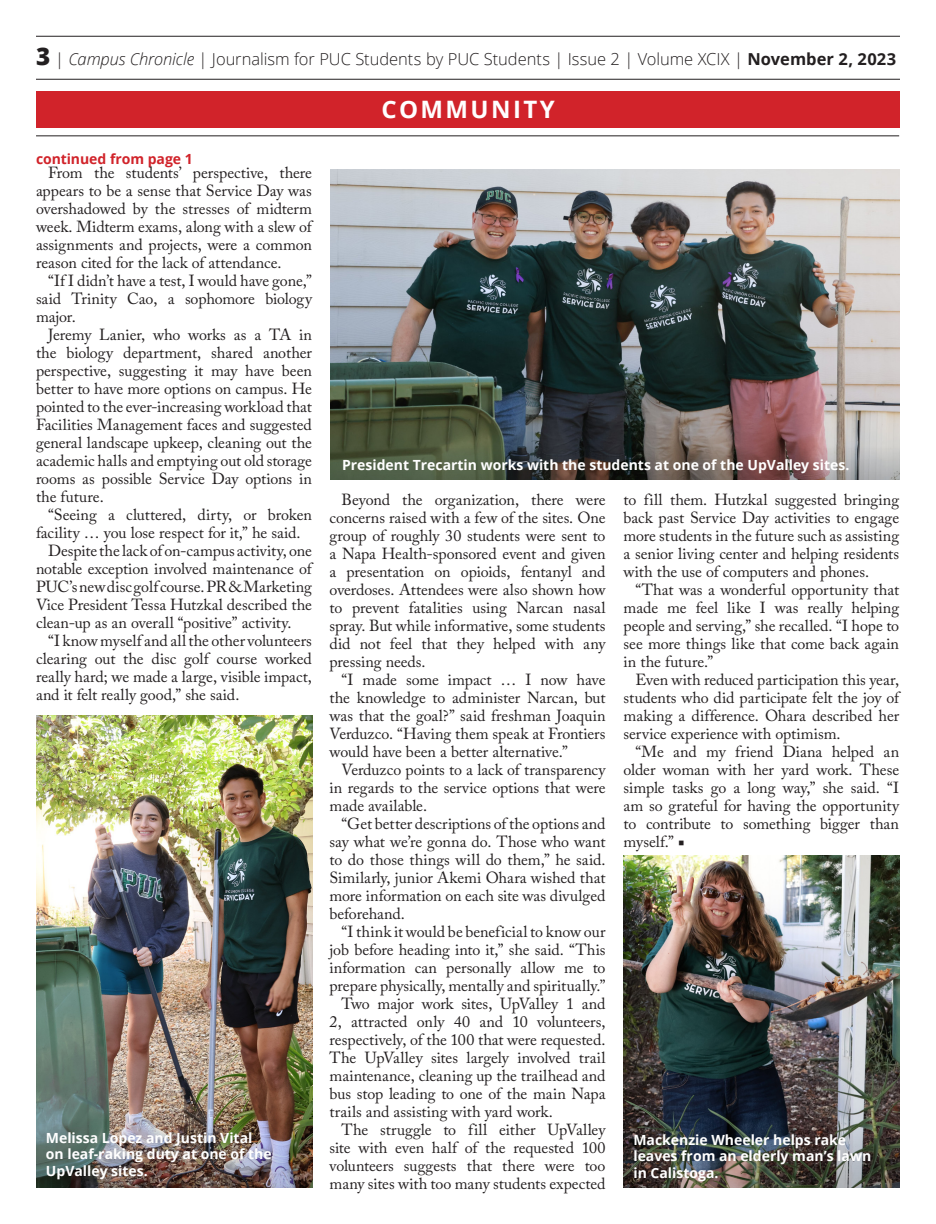
<style>
.page{position:relative;width:936px;height:1224px;background:#fff}
.page>*{position:absolute;margin:0;border:0;box-sizing:border-box;transform-origin:0 0}
.Bar_Headings{font:700 24px "Open Sans";letter-spacing:.1em;color:#fff}
.t1{font:300 16.5px "Open Sans";color:#231f20}
.Body_Copy{font:16px/18px "Adobe Caslon Pro";letter-spacing:-.005em;color:#231f20;text-align:justify}
.caption_white{font:700 14px/16.8px "Open Sans";color:#fff}
.Continued{font:700 14px "Open Sans";letter-spacing:-.005em;color:#d1232a}
.s1{font-weight:800;font-size:24.3px}
.s2{font-style:italic}
.s3{font-weight:700}
.s4{font-family:"Minion Pro"}
</style>
<div class="page">
<hr style="left:36px;top:79px;width:864px;height:1px;background:#231f20">
<hr style="left:36px;top:36px;width:864px;height:1px;background:#231f20">
<hr style="left:36px;top:136px;width:863px;height:1px;background:#231f20">
<div style="left:36px;top:91px;width:864px;height:36px;background:#d1232a"></div>
<img style="left:36px;top:715px;width:276px;height:379px">
<img style="left:331px;top:169px;width:569px;height:311px">
<img style="left:624px;top:855px;width:276px;height:248px">
<img style="left:331px;top:433px;width:569px;height:46px">
<img style="left:624px;top:1103px;width:276px;height:85px">
<img style="left:36px;top:1094px;width:276px;height:94px">
<p class="t1" style="left:36px;top:47px;width:862px"><span class="s1">3</span> | <span class="s2">Campus Chronicle</span> | Journalism for PUC Students by PUC Students | Issue 2 | Volume XCIX | <span class="s3">November 2, 2023</span></p>
<p class="Bar_Headings" style="left:381px;top:93px;width:175px">COMMUNITY</p>
<p class="Continued" style="left:36px;top:149px;width:158px">continued from page 1</p>
<p class="Body_Copy" style="left:36px;top:164px;width:277px;text-indent:12px">From the students’ perspective, there appears to be a sense that Service Day was overshadowed by the stresses of midterm week. Midterm exams, along with a slew of assignments and projects, were a common reason cited for the lack of attendance.</p>
<p class="Body_Copy" style="left:36px;top:272px;width:278px;text-indent:12px">“If I didn’t have a test, I would have gone,” said Trinity Cao, a sophomore biology major.</p>
<p class="Body_Copy" style="left:36px;top:326px;width:278px;text-indent:12px">Jeremy Lanier, who works as a TA in the biology department, shared another perspective, suggesting it may have been better to have more options on campus. He pointed to the ever-increasing workload that Facilities Management faces and suggested general landscape upkeep, cleaning out the academic halls and emptying out old storage rooms as possible Service Day options in the future.</p>
<p class="Body_Copy" style="left:36px;top:506px;width:277px;text-indent:12px">“Seeing a cluttered, dirty, or broken facility … you lose respect for it,” he said.</p>
<p class="Body_Copy" style="left:36px;top:542px;width:277px;text-indent:12px">Despite the lack of on-campus activity, one notable exception involved maintenance of PUC’s new disc golf course. PR &amp; Marketing Vice President Tessa Hutzkal described the clean-up as an overall “positive” activity.</p>
<p class="Body_Copy" style="left:36px;top:632px;width:277px;text-indent:12px">“I know myself and all the other volunteers clearing out the disc golf course worked really hard; we made a large, visible impact, and it felt really good,” she said.</p>
<p class="caption_white" style="left:342px;top:457px;width:509px">President Trecartin works with the students at one of the UpValley sites.</p>
<p class="Body_Copy" style="left:330px;top:490px;width:278px;text-indent:12px">Beyond the organization, there were concerns raised with a few of the sites. One group of roughly 30 students were sent to a Napa Health-sponsored event and given a presentation on opioids, fentanyl and overdoses. Attendees were also shown how to prevent fatalities using Narcan nasal spray. But while informative, some students did not feel that they helped with any pressing needs.</p>
<p class="Body_Copy" style="left:330px;top:670px;width:277px;text-indent:12px">“I made some impact … I now have the knowledge to administer Narcan, but was that the goal?” said freshman Joaquin Verduzco. “Having them speak at Frontiers would have been a better alternative.”</p>
<p class="Body_Copy" style="left:330px;top:760px;width:278px;text-indent:12px">Verduzco points to a lack of transparency in regards to the service options that were made available.</p>
<p class="Body_Copy" style="left:330px;top:814px;width:278px;text-indent:12px">“Get better descriptions of the options and say what we’re gonna do. Those who want to do those things will do them,” he said.<br>Similarly, junior Akemi Ohara wished that more information on each site was divulged beforehand.</p>
<p class="Body_Copy" style="left:330px;top:922px;width:278px;text-indent:12px">“I think it would be beneficial to know our job before heading into it,” she said. “This information can personally allow me to prepare physically, mentally and spiritually.”</p>
<p class="Body_Copy" style="left:330px;top:994px;width:278px;text-indent:12px">Two major work sites, UpValley 1 and 2, attracted only 40 and 10 volunteers, respectively, of the 100 that were requested.<br>The UpValley sites largely involved trail maintenance, cleaning up the trailhead and bus stop leading to one of the main Napa trails and assisting with yard work.</p>
<p class="Body_Copy" style="left:330px;top:1120px;width:277px;text-indent:12px">The struggle to fill either UpValley site with even half of the requested 100 volunteers suggests that there were too many sites with too many students expected</p>
<p class="Body_Copy" style="left:624px;top:490px;width:277px">to fill them. Hutzkal suggested bringing back past Service Day activities to engage more students in the future such as assisting a senior living center and helping residents with the use of computers and phones.</p>
<p class="Body_Copy" style="left:624px;top:580px;width:277px;text-indent:12px">“That was a wonderful opportunity that made me feel like I was really helping people and serving,” she recalled. “I hope to see more things like that come back again in the future.”</p>
<p class="Body_Copy" style="left:624px;top:670px;width:277px;text-indent:12px">Even with reduced participation this year, students who did participate felt the joy of making a difference. Ohara described her service experience with optimism.</p>
<p class="Body_Copy" style="left:624px;top:742px;width:277px;text-indent:12px">“Me and my friend Diana helped an older woman with her yard work. These simple tasks go a long way,” she said. “I am so grateful for having the opportunity to contribute to something bigger than myself.” <span class="s4">■</span></p>
<p class="caption_white" style="left:46px;top:1129px;width:227px">Melissa Lopez and Justin Vital on leaf-raking duty at one of the<br>UpValley sites.</p>
<p class="caption_white" style="left:633px;top:1131px;width:239px">Mackenzie Wheeler helps rake leaves from an elderly man’s lawn in Calistoga.</p>
</div>
